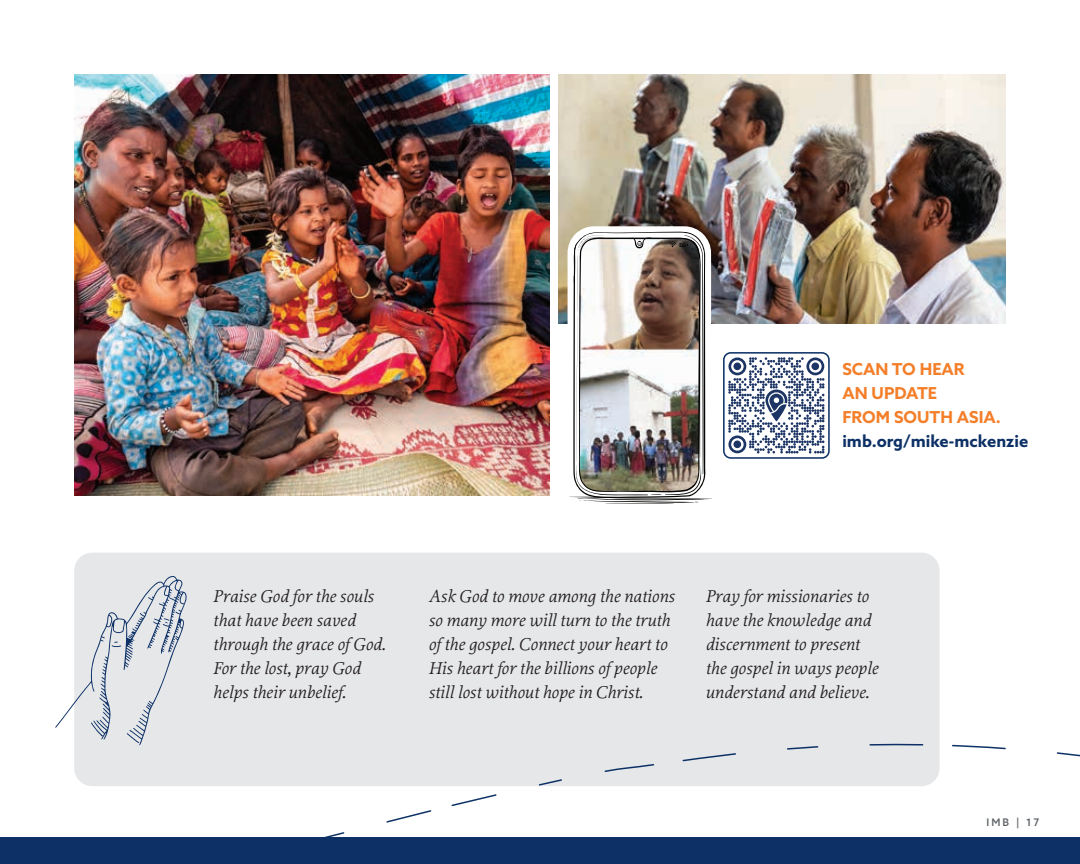
<style>
.page{position:relative;width:1080px;height:864px;background:#fff}
.page>*{position:absolute;margin:0;border:0;box-sizing:border-box;transform-origin:0 0}
.t1{font:italic 18px/24px "Proforma";letter-spacing:.005em;color:#231f20}
.t2{font:700 16.5px/24px "Azo Sans";color:#f47f2a}
.t3{font:700 16.5px "Azo Sans";color:#0d3166}
.t4{font:500 10.5px "Azo Sans";color:#5e6367}
</style>
<div class="page">
<img style="left:74px;top:74px;width:475px;height:421px">
<img style="left:558px;top:74px;width:448px;height:249px">
<div style="left:0;top:837px;width:1080px;height:27px;background:#0d3166"></div>
<div style="left:74px;top:553px;width:866px;height:233px;background:#e6e7e9;border-radius:18px"></div>
<svg style="left:682px;top:743px;width:398px;height:19px"></svg>
<svg style="left:324px;top:764px;width:616px;height:73px"></svg>
<svg style="left:728px;top:357px;width:96px;height:97px"></svg>
<div style="left:723px;top:352px;width:107px;height:107px;border:2px solid #0d3166;border-radius:7px"></div>
<svg style="left:55px;top:576px;width:132px;height:169px"></svg>
<svg style="left:568px;top:226px;width:143px;height:97px"></svg>
<img style="left:569px;top:232px;width:143px;height:272px">
<p class="t2" style="left:842px;top:356px;width:160px">SCAN TO HEAR<br>AN UPDATE<br>FROM SOUTH ASIA.</p>
<p class="t3" style="left:842px;top:430px;width:187px">imb.org/mike-mckenzie</p>
<p class="t1" style="left:213px;top:583px;width:174px">Praise God for the souls that have been saved through the grace of God.<br>For the lost, pray God helps their unbelief.</p>
<p class="t1" style="left:428px;top:583px;width:248px">Ask God to move among the nations so many more will turn to the truth of the gospel. Connect your heart to His heart for the billions of people still lost without hope in Christ.</p>
<p class="t1" style="left:705px;top:583px;width:174px">Pray for missionaries to have the knowledge and discernment to present the gospel in ways people understand and believe.</p>
<p class="t4" style="left:986px;top:815px;width:55px">IMB | 17</p>
</div>
